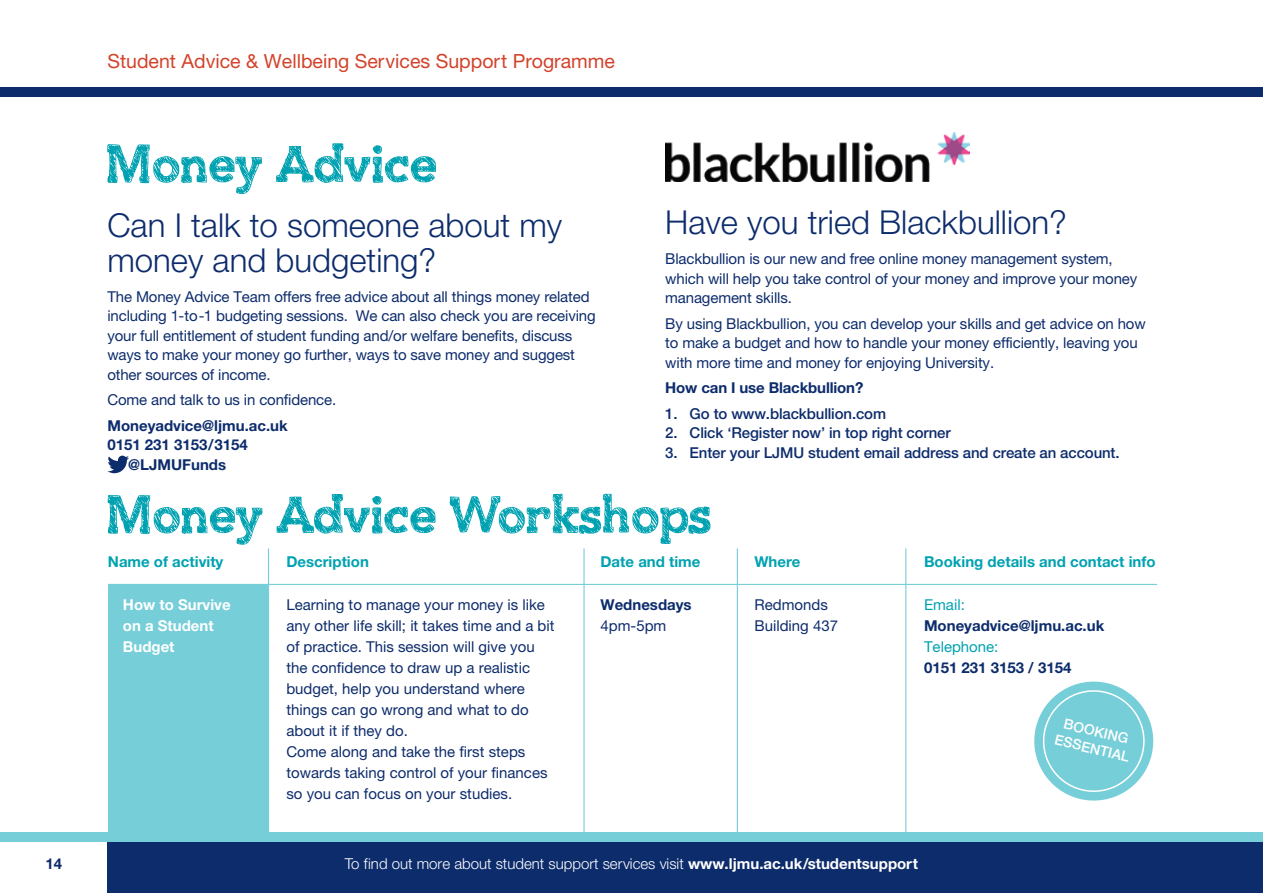
<style>
.page{position:relative;width:1263px;height:893px;background:#fff}
.page>*{position:absolute;margin:0;border:0;box-sizing:border-box;transform-origin:0 0}
.t1{font:51px "Slab Thing";letter-spacing:-.03em;color:#00a2b1}
.t2{font:300 33px/34.5px "Helvetica Neue LT";color:#0d2c6c}
.t3{font:19.5px "Helvetica Neue LT";color:#d3422a}
.t4{font:15px/21px "Helvetica Neue LT";letter-spacing:-.01em;color:#0d2c6c}
.t5{font:700 15px "Helvetica Neue LT";color:#0d2c6c}
.t6{font:500 15px "Helvetica Neue LT";letter-spacing:-.01em;color:#0d2c6c}
.t7{font:300 15px "Helvetica Neue LT";color:#fff}
.t8{font:700 15px "Helvetica Neue LT";color:#00a2b1}
.t9{font:700 15px/21px "Helvetica Neue LT";color:#fff}
.t10{font:15px "Helvetica Neue LT";color:#00a2b1}
.t11{font:500 14.1px/17.4px "Helvetica Neue LT";color:#fff;text-align:center}
.s1{font-weight:700}
</style>
<div class="page">
<div style="left:0;top:88px;width:1263px;height:9px;background:#0d2c6c"></div>
<div style="left:107px;top:841px;width:1156px;height:52px;background:#0d2c6c"></div>
<div style="left:0;top:832px;width:1263px;height:9px;background:#76ced9"></div>
<div style="left:108px;top:584px;width:160px;height:253px;background:#76ced9"></div>
<hr style="left:108px;top:584px;width:1049px;height:1px;background:#76ced9">
<hr style="left:268px;top:548px;width:1px;height:289px;background:#76ced9">
<hr style="left:583px;top:548px;width:2px;height:289px;background:#76ced9">
<hr style="left:737px;top:548px;width:1px;height:289px;background:#76ced9">
<hr style="left:905px;top:548px;width:1px;height:289px;background:#76ced9">
<img style="left:665px;top:132px;width:305px;height:50px">
<svg style="left:107px;top:456px;width:22px;height:17px"></svg>
<svg style="left:1034px;top:681px;width:120px;height:120px"></svg>
<h3 class="t3" style="left:107px;top:49px;width:509px">Student Advice &amp; Wellbeing Services Support Programme</h3>
<h1 class="t1" style="left:105px;top:142px;width:335px">Money Advice</h1>
<h2 class="t2" style="left:107px;top:208px;width:456px">Can I talk to someone about my money and budgeting?</h2>
<p class="t4" style="left:107px;top:286px;width:490px;line-height:19.5px">The Money Advice Team offers free advice about all things money related including 1-to-1 budgeting sessions. We can also check you are receiving your full entitlement of student funding and/or welfare benefits, discuss ways to make your money go further, ways to save money and suggest other sources of income.</p>
<p class="t4" style="left:107px;top:389px;width:230px">Come and talk to us in confidence.</p>
<p class="t5" style="left:107px;top:416px;width:182px">Moneyadvice@ljmu.ac.uk</p>
<p class="t5" style="left:107px;top:436px;width:142px">0151 231 3153/3154</p>
<p class="t5" style="left:128px;top:455px;width:99px">@LJMUFunds</p>
<h2 class="t2" style="left:665px;top:204px;width:403px">Have you tried Blackbullion?</h2>
<p class="t4" style="left:665px;top:249px;width:474px;line-height:19.5px">Blackbullion is our new and free online money management system, which will help you take control of your money and improve your money management skills.</p>
<p class="t4" style="left:665px;top:313px;width:482px;line-height:19.5px">By using Blackbullion, you can develop your skills and get advice on how to make a budget and how to handle your money efficiently, leaving you with more time and money for enjoying University.</p>
<p class="t5" style="left:665px;top:379px;width:200px">How can I use Blackbullion?</p>
<p class="t6" style="left:665px;top:404px;width:222px">1. Go to www.blackbullion.com</p>
<p class="t6" style="left:665px;top:424px;width:287px">2. Click ‘Register now’ in top right corner</p>
<p class="t6" style="left:665px;top:443px;width:456px">3. Enter your LJMU student email address and create an account.</p>
<h1 class="t1" style="left:106px;top:493px;width:608px">Money Advice Workshops</h1>
<p class="t8" style="left:108px;top:552px;width:117px">Name of activity</p>
<p class="t8" style="left:286px;top:552px;width:84px">Description</p>
<p class="t8" style="left:600px;top:552px;width:101px">Date and time</p>
<p class="t8" style="left:754px;top:552px;width:48px">Where</p>
<p class="t8" style="left:924px;top:552px;width:233px">Booking details and contact info</p>
<p class="t9" style="left:123px;top:593px;width:109px">How to Survive on a Student<br>Budget</p>
<p class="t4" style="left:286px;top:594px;width:270px">Learning to manage your money is like any other life skill; it takes time and a bit of practice. This session will give you the confidence to draw up a realistic budget, help you understand where things can go wrong and what to do about it if they do.<br>Come along and take the first steps towards taking control of your finances so you can focus on your studies.</p>
<p class="t5" style="left:600px;top:595px;width:93px">Wednesdays</p>
<p class="t4" style="left:600px;top:615px;width:67px">4pm-5pm</p>
<p class="t4" style="left:754px;top:594px;width:85px">Redmonds<br>Building 437</p>
<p class="t10" style="left:924px;top:595px;width:42px">Email:</p>
<p class="t5" style="left:924px;top:616px;width:182px">Moneyadvice@ljmu.ac.uk</p>
<p class="t10" style="left:924px;top:637px;width:76px">Telephone:</p>
<p class="t5" style="left:924px;top:658px;width:149px">0151 231 3153 / 3154</p>
<p class="t11" style="left:1061px;top:714px;width:78px;rotate:13deg">BOOKING<br>ESSENTIAL</p>
<p class="t5" style="left:45px;top:854px;width:18px">14</p>
<p class="t7" style="left:345px;top:855px;width:575px">To find out more about student support services visit <span class="s1">www.ljmu.ac.uk/studentsupport</span></p>
</div>
